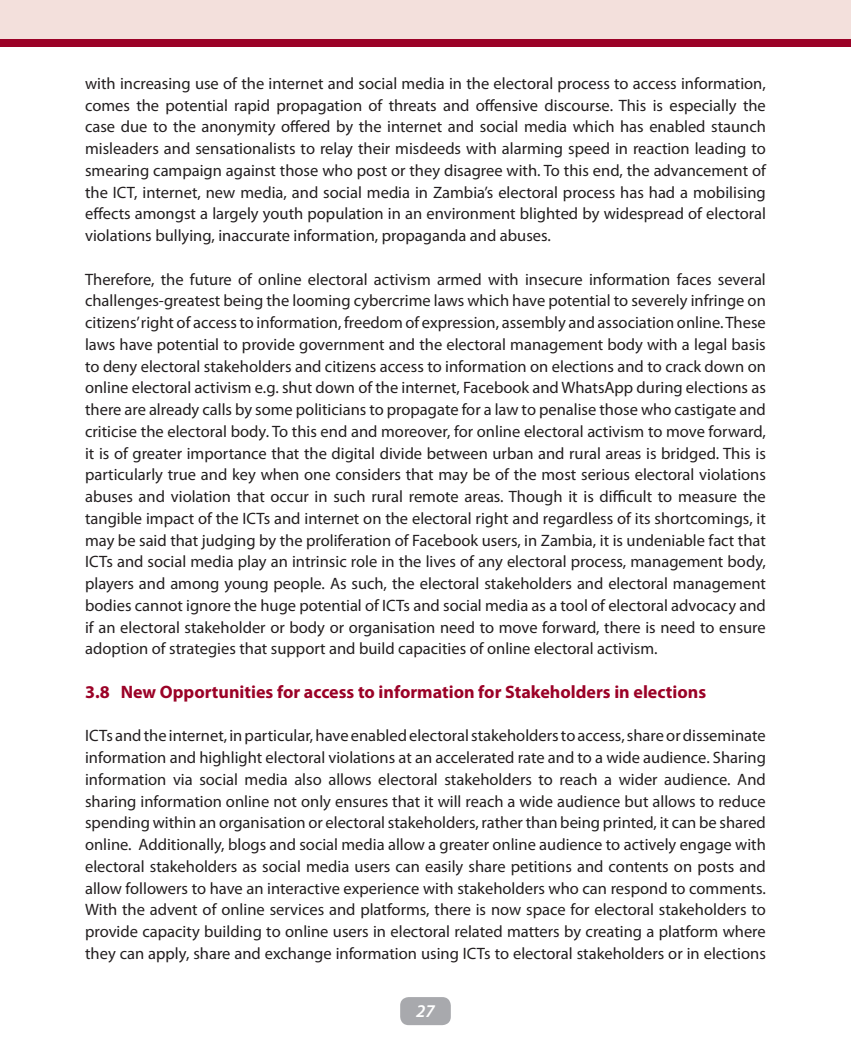
<style>
.page{position:relative;width:851px;height:1063px;background:#fff}
.page>*{position:absolute;margin:0;border:0;box-sizing:border-box;transform-origin:0 0}
.t1{font:700 18px "Myriad Pro";color:#9b0227}
.t2{font:italic 600 18px "Myriad Pro";color:#fff}
.t3{font:16.5px/21.8px "Myriad Pro";color:#231f20;text-align:justify}
</style>
<div class="page">
<div style="left:400px;top:997px;width:50px;height:28px;background:#a8a9ad;border-radius:9px"></div>
<div style="left:0;top:0;width:850px;height:43px;background:#f3e0dc"></div>
<div style="left:0;top:39px;width:850px;height:8px;background:#9b0227"></div>
<p class="t3" style="left:85px;top:72px;width:682px">with increasing use of the internet and social media in the electoral process to access information, comes the potential rapid propagation of threats and offensive discourse. This is especially the case due to the anonymity offered by the internet and social media which has enabled staunch misleaders and sensationalists to relay their misdeeds with alarming speed in reaction leading to smearing campaign against those who post or they disagree with. To this end, the advancement of the ICT, internet, new media, and social media in Zambia’s electoral process has had a mobilising effects amongst a largely youth population in an environment blighted by widespread of electoral violations bullying, inaccurate information, propaganda and abuses.</p>
<p class="t3" style="left:85px;top:268px;width:682px">Therefore, the future of online electoral activism armed with insecure information faces several challenges-greatest being the looming cybercrime laws which have potential to severely infringe on citizens’ right of access to information, freedom of expression, assembly and association online. These laws have potential to provide government and the electoral management body with a legal basis to deny electoral stakeholders and citizens access to information on elections and to crack down on online electoral activism e.g. shut down of the internet, Facebook and WhatsApp during elections as there are already calls by some politicians to propagate for a law to penalise those who castigate and criticise the electoral body. To this end and moreover, for online electoral activism to move forward, it is of greater importance that the digital divide between urban and rural areas is bridged. This is particularly true and key when one considers that may be of the most serious electoral violations abuses and violation that occur in such rural remote areas. Though it is difficult to measure the tangible impact of the ICTs and internet on the electoral right and regardless of its shortcomings, it may be said that judging by the proliferation of Facebook users, in Zambia, it is undeniable fact that ICTs and social media play an intrinsic role in the lives of any electoral process, management body, players and among young people. As such, the electoral stakeholders and electoral management bodies cannot ignore the huge potential of ICTs and social media as a tool of electoral advocacy and if an electoral stakeholder or body or organisation need to move forward, there is need to ensure adoption of strategies that support and build capacities of online electoral activism.</p>
<p class="t1" style="left:85px;top:680px;width:622px">3.8 New Opportunities for access to information for Stakeholders in elections</p>
<p class="t3" style="left:85px;top:725px;width:682px">ICTs and the internet, in particular, have enabled electoral stakeholders to access, share or disseminate information and highlight electoral violations at an accelerated rate and to a wide audience. Sharing information via social media also allows electoral stakeholders to reach a wider audience. And sharing information online not only ensures that it will reach a wide audience but allows to reduce spending within an organisation or electoral stakeholders, rather than being printed, it can be shared online. Additionally, blogs and social media allow a greater online audience to actively engage with electoral stakeholders as social media users can easily share petitions and contents on posts and allow followers to have an interactive experience with stakeholders who can respond to comments.<br>With the advent of online services and platforms, there is now space for electoral stakeholders to provide capacity building to online users in electoral related matters by creating a platform where they can apply, share and exchange information using ICTs to electoral stakeholders or in elections</p>
<p class="t2" style="left:416px;top:999px;width:20px">27</p>
</div>
